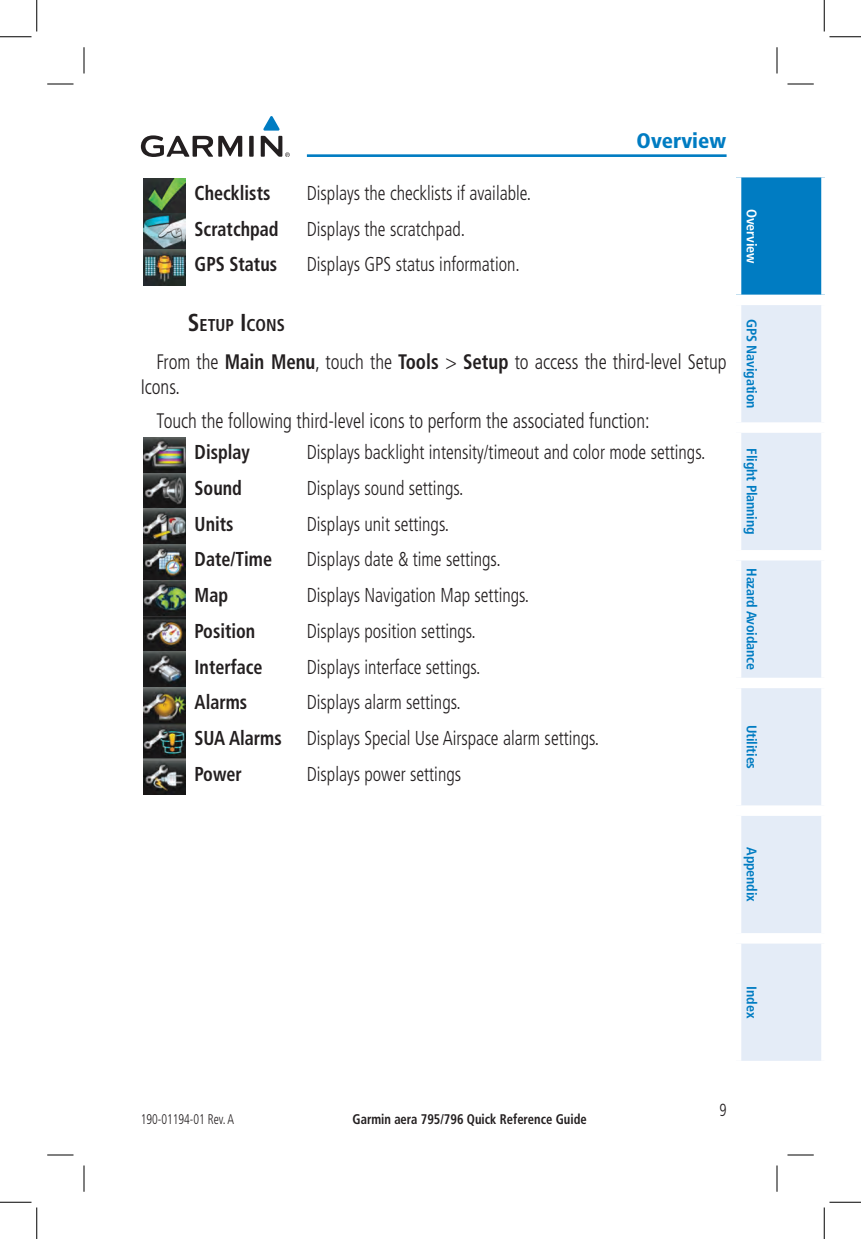
<style>
.page{position:relative;width:861px;height:1239px;background:#fff}
.page>*{position:absolute;margin:0;border:0;box-sizing:border-box;transform-origin:0 0}
.t1{font:300 condensed 21px/25.2px "Frutiger";color:#231f20;scale:.9 1}
.t2{font:900 condensed 21px "Frutiger";color:#007cc2}
.t3{font:300 condensed 20.12px/35.7px "Frutiger";color:#231f20;scale:.9 1}
.t4{font:700 condensed 20.12px "Frutiger";color:#231f20;scale:.9 1}
.t5{font:300 condensed 17.5px "Frutiger";color:#231f20;scale:.85 1}
.t6{font:700 condensed 17.15px "Frutiger";color:#231f20;scale:.95 1}
.t7{font:700 condensed 14px "Frutiger";letter-spacing:-.01em;color:#007cc2}
.t8{font:700 condensed 14px "Frutiger";color:#231f20;scale:.9 1}
.t9{font:300 condensed 14px "Frutiger";color:#231f20;scale:.85 1}
.t10{font:700 condensed 14px "Frutiger";letter-spacing:-.01em;color:#fff}
.s1{font-size:24.5px}
.s2{font-weight:700}
</style>
<div class="page">
<div style="left:736px;top:172px;width:88px;height:128px;background:#007cc2"></div>
<div style="left:741px;top:305px;width:80px;height:756px;background:#e4ecf7"></div>
<div style="left:731px;top:167px;width:93px;height:10px;background:#fff"></div>
<div style="left:731px;top:177px;width:10px;height:118px;background:#fff"></div>
<hr style="left:821px;top:177px;width:3px;height:118px;background:#fff">
<div style="left:731px;top:295px;width:93px;height:10px;background:#fff"></div>
<div style="left:731px;top:422px;width:93px;height:11px;background:#fff"></div>
<div style="left:731px;top:550px;width:93px;height:11px;background:#fff"></div>
<div style="left:731px;top:678px;width:93px;height:10px;background:#fff"></div>
<div style="left:731px;top:805px;width:93px;height:11px;background:#fff"></div>
<div style="left:731px;top:933px;width:93px;height:11px;background:#fff"></div>
<img style="left:144px;top:178px;width:41px;height:107px">
<img style="left:144px;top:437px;width:41px;height:358px">
<hr style="left:307px;top:154px;width:420px;height:3px;background:#007cc2">
<svg style="left:141px;top:116px;width:149px;height:41px"></svg>
<svg style="left:47px;top:84px;width:27px;height:1px"></svg>
<svg style="left:788px;top:84px;width:26px;height:1px"></svg>
<svg style="left:47px;top:1155px;width:27px;height:1px"></svg>
<svg style="left:788px;top:1155px;width:26px;height:1px"></svg>
<svg style="left:84px;top:47px;width:1px;height:27px"></svg>
<svg style="left:84px;top:1166px;width:1px;height:26px"></svg>
<svg style="left:777px;top:47px;width:1px;height:27px"></svg>
<svg style="left:777px;top:1166px;width:1px;height:26px"></svg>
<hr style="left:0;top:36px;width:32px;height:1px;background:#000">
<hr style="left:830px;top:36px;width:31px;height:1px;background:#000">
<hr style="left:0;top:1202px;width:32px;height:1px;background:#000">
<hr style="left:830px;top:1202px;width:31px;height:1px;background:#000">
<hr style="left:36px;top:0;width:1px;height:32px;background:#000">
<hr style="left:36px;top:1208px;width:1px;height:31px;background:#000">
<hr style="left:824px;top:0;width:1px;height:32px;background:#000">
<hr style="left:824px;top:1208px;width:1px;height:31px;background:#000">
<p class="t2" style="left:637px;top:128px;width:91px">Overview</p>
<p class="t4" style="left:195px;top:181px;width:86px">Checklists</p>
<p class="t3" style="left:307px;top:175px;width:251px">Displays the checklists if available.</p>
<p class="t4" style="left:195px;top:217px;width:95px">Scratchpad</p>
<p class="t3" style="left:307px;top:211px;width:177px">Displays the scratchpad.</p>
<p class="t4" style="left:195px;top:252px;width:93px">GPS Status</p>
<p class="t3" style="left:307px;top:247px;width:238px">Displays GPS status information.</p>
<p class="t6" style="left:188px;top:315px;width:102px"><span class="s1">S</span>ETUP <span class="s1">I</span>CONS</p>
<p class="t1" style="left:141px;top:349px;width:652px;text-indent:16px">From the <span class="s2">Main Menu</span>, touch the <span class="s2">Tools</span> &gt; <span class="s2">Setup</span> to access the third-level Setup<br>Icons.</p>
<p class="t1" style="left:156px;top:409px;width:550px">Touch the following third-level icons to perform the associated function:</p>
<p class="t4" style="left:195px;top:440px;width:63px">Display</p>
<p class="t3" style="left:307px;top:435px;width:444px">Displays backlight intensity/timeout and color mode settings.</p>
<p class="t4" style="left:195px;top:476px;width:54px">Sound</p>
<p class="t3" style="left:307px;top:470px;width:176px">Displays sound settings.</p>
<p class="t4" style="left:195px;top:512px;width:45px">Units</p>
<p class="t3" style="left:307px;top:506px;width:160px">Displays unit settings.</p>
<p class="t4" style="left:195px;top:547px;width:88px">Date/Time</p>
<p class="t3" style="left:307px;top:542px;width:217px">Displays date &amp; time settings.</p>
<p class="t4" style="left:195px;top:583px;width:39px">Map</p>
<p class="t3" style="left:307px;top:578px;width:249px">Displays Navigation Map settings.</p>
<p class="t4" style="left:195px;top:619px;width:69px">Position</p>
<p class="t3" style="left:307px;top:613px;width:189px">Displays position settings.</p>
<p class="t4" style="left:195px;top:655px;width:77px">Interface</p>
<p class="t3" style="left:307px;top:649px;width:195px">Displays interface settings.</p>
<p class="t4" style="left:195px;top:690px;width:60px">Alarms</p>
<p class="t3" style="left:195px;top:685px;width:451px;text-indent:112px">Displays alarm settings.<br><span class="s2">SUA Alarms</span> Displays Special Use Airspace alarm settings.<br><span class="s2">Power</span></p>
<p class="t3" style="left:307px;top:756px;width:173px">Displays power settings</p>
<p class="t10" style="left:760px;top:209px;width:56px;rotate:90deg">Overview</p>
<p class="t7" style="left:760px;top:319px;width:91px;rotate:90deg">GPS Navigation</p>
<p class="t7" style="left:760px;top:448px;width:88px;rotate:90deg">Flight Planning</p>
<p class="t7" style="left:760px;top:568px;width:104px;rotate:90deg">Hazard Avoidance</p>
<p class="t7" style="left:760px;top:725px;width:46px;rotate:90deg">Utilities</p>
<p class="t7" style="left:760px;top:847px;width:56px;rotate:90deg">Appendix</p>
<p class="t9" style="left:141px;top:1111px;width:111px">190-01194-01 Rev. A</p>
<p class="t8" style="left:353px;top:1111px;width:262px">Garmin aera 795/796 Quick Reference Guide</p>
<p class="t7" style="left:760px;top:986px;width:33px;rotate:90deg">Index</p>
<p class="t5" style="left:719px;top:1100px;width:10px">9</p>
</div>
